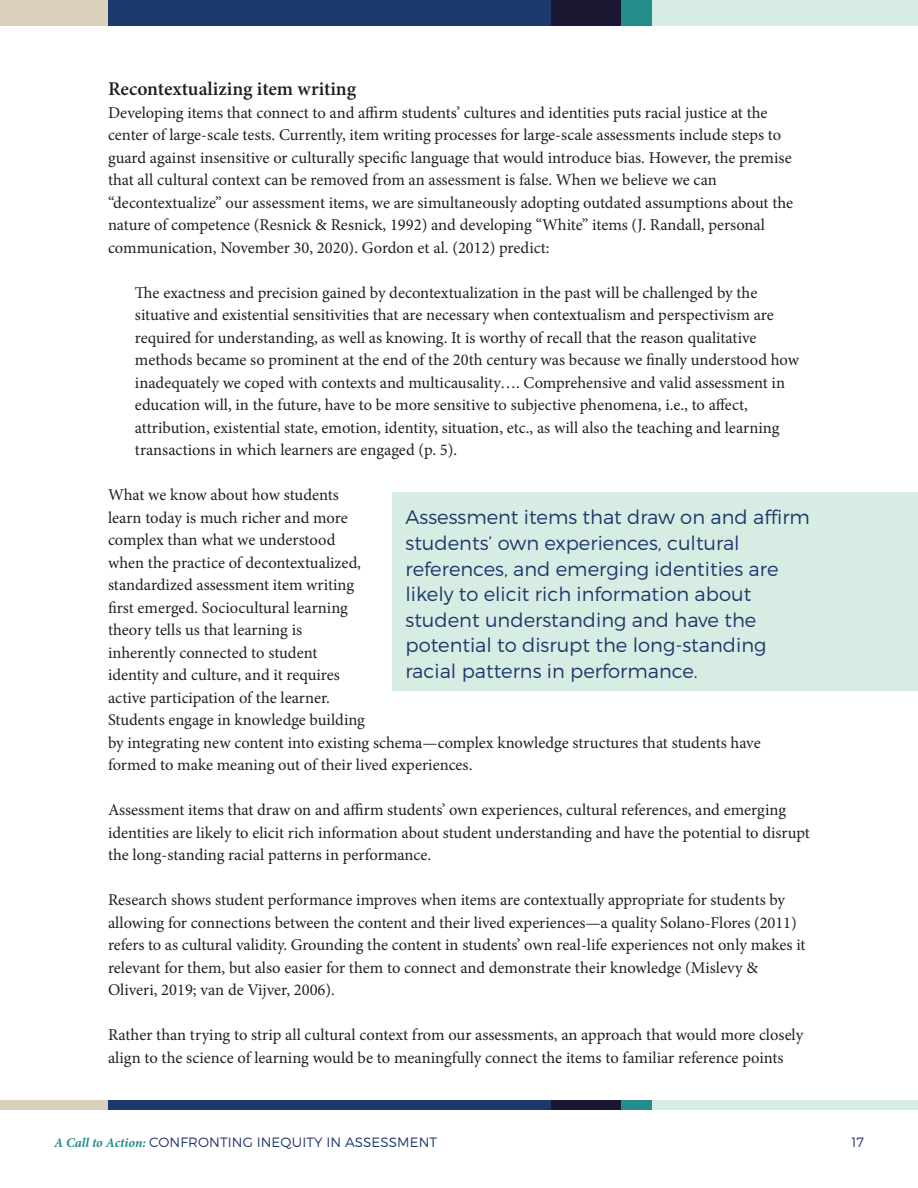
<style>
.page{position:relative;width:918px;height:1188px;background:#fff}
.page>*{position:absolute;margin:0;border:0;box-sizing:border-box;transform-origin:0 0}
.t1{font:300 19.5px/25.5px "Montserrat";color:#1d386b}
.t2{font:600 19.5px "Minion Pro";color:#231f20}
.t3{font:16.5px/22.5px "Minion Pro";color:#231f20}
.t4{font:300 13.5px "Montserrat";letter-spacing:.01em;color:#1d386b}
.s1{font-family:"Minion Pro";font-weight:700;font-style:italic;color:#258d8a}
</style>
<div class="page">
<div style="left:0;top:0;width:108px;height:26px;background:#dbd1ba"></div>
<div style="left:108px;top:0;width:444px;height:26px;background:#1d386b"></div>
<div style="left:552px;top:0;width:69px;height:26px;background:#1b1632"></div>
<div style="left:651px;top:0;width:267px;height:26px;background:#d6ebe4"></div>
<div style="left:621px;top:0;width:30px;height:26px;background:#258d8a"></div>
<div style="left:0;top:1100px;width:108px;height:10px;background:#dbd1ba"></div>
<div style="left:108px;top:1100px;width:444px;height:10px;background:#1d386b"></div>
<div style="left:552px;top:1100px;width:69px;height:10px;background:#1b1632"></div>
<div style="left:651px;top:1100px;width:267px;height:10px;background:#d6ebe4"></div>
<div style="left:621px;top:1100px;width:30px;height:10px;background:#258d8a"></div>
<div style="left:392px;top:492px;width:526px;height:199px;background:#d7ece2"></div>
<p class="t2" style="left:108px;top:75px;width:250px">Recontextualizing item writing</p>
<p class="t3" style="left:108px;top:101px;width:687px">Developing items that connect to and affirm students’ cultures and identities puts racial justice at the center of large-scale tests. Currently, item writing processes for large-scale assessments include steps to guard against insensitive or culturally specific language that would introduce bias. However, the premise that all cultural context can be removed from an assessment is false. When we believe we can “decontextualize” our assessment items, we are simultaneously adopting outdated assumptions about the nature of competence (Resnick &amp; Resnick, 1992) and developing “White” items (J. Randall, personal communication, November 30, 2020). Gordon et al. (2012) predict:</p>
<p class="t3" style="left:135px;top:281px;width:666px">The exactness and precision gained by decontextualization in the past will be challenged by the situative and existential sensitivities that are necessary when contextualism and perspectivism are required for understanding, as well as knowing. It is worthy of recall that the reason qualitative methods became so prominent at the end of the 20th century was because we finally understood how inadequately we coped with contexts and multicausality…. Comprehensive and valid assessment in education will, in the future, have to be more sensitive to subjective phenomena, i.e., to affect, attribution, existential state, emotion, identity, situation, etc., as will also the teaching and learning transactions in which learners are engaged (p. 5).</p>
<p class="t3" style="left:108px;top:484px;width:654px">What we know about how students<br>learn today is much richer and more<br>complex than what we understood<br>when the practice of decontextualized,<br>standardized assessment item writing<br>first emerged. Sociocultural learning<br>theory tells us that learning is<br>inherently connected to student<br>identity and culture, and it requires<br>active participation of the learner.<br>Students engage in knowledge building<br>by integrating new content into existing schema—complex knowledge structures that students have formed to make meaning out of their lived experiences.</p>
<p class="t3" style="left:108px;top:799px;width:703px">Assessment items that draw on and affirm students’ own experiences, cultural references, and emerging identities are likely to elicit rich information about student understanding and have the potential to disrupt the long-standing racial patterns in performance.</p>
<p class="t3" style="left:108px;top:889px;width:699px">Research shows student performance improves when items are contextually appropriate for students by allowing for connections between the content and their lived experiences—a quality Solano-Flores (2011) refers to as cultural validity. Grounding the content in students’ own real-life experiences not only makes it relevant for them, but also easier for them to connect and demonstrate their knowledge (Mislevy &amp; Oliveri, 2019; van de Vijver, 2006).</p>
<p class="t3" style="left:108px;top:1024px;width:697px">Rather than trying to strip all cultural context from our assessments, an approach that would more closely align to the science of learning would be to meaningfully connect the items to familiar reference points</p>
<p class="t1" style="left:406px;top:504px;width:406px">Assessment items that draw on and affirm students’ own experiences, cultural references, and emerging identities are likely to elicit rich information about student understanding and have the potential to disrupt the long-standing racial patterns in performance.</p>
<p class="t4" style="left:54px;top:1134px;width:385px"><span class="s1">A Call to Action:</span> CONFRONTING INEQUITY IN ASSESSMENT</p>
<p class="t4" style="left:852px;top:1134px;width:14px">17</p>
</div>
